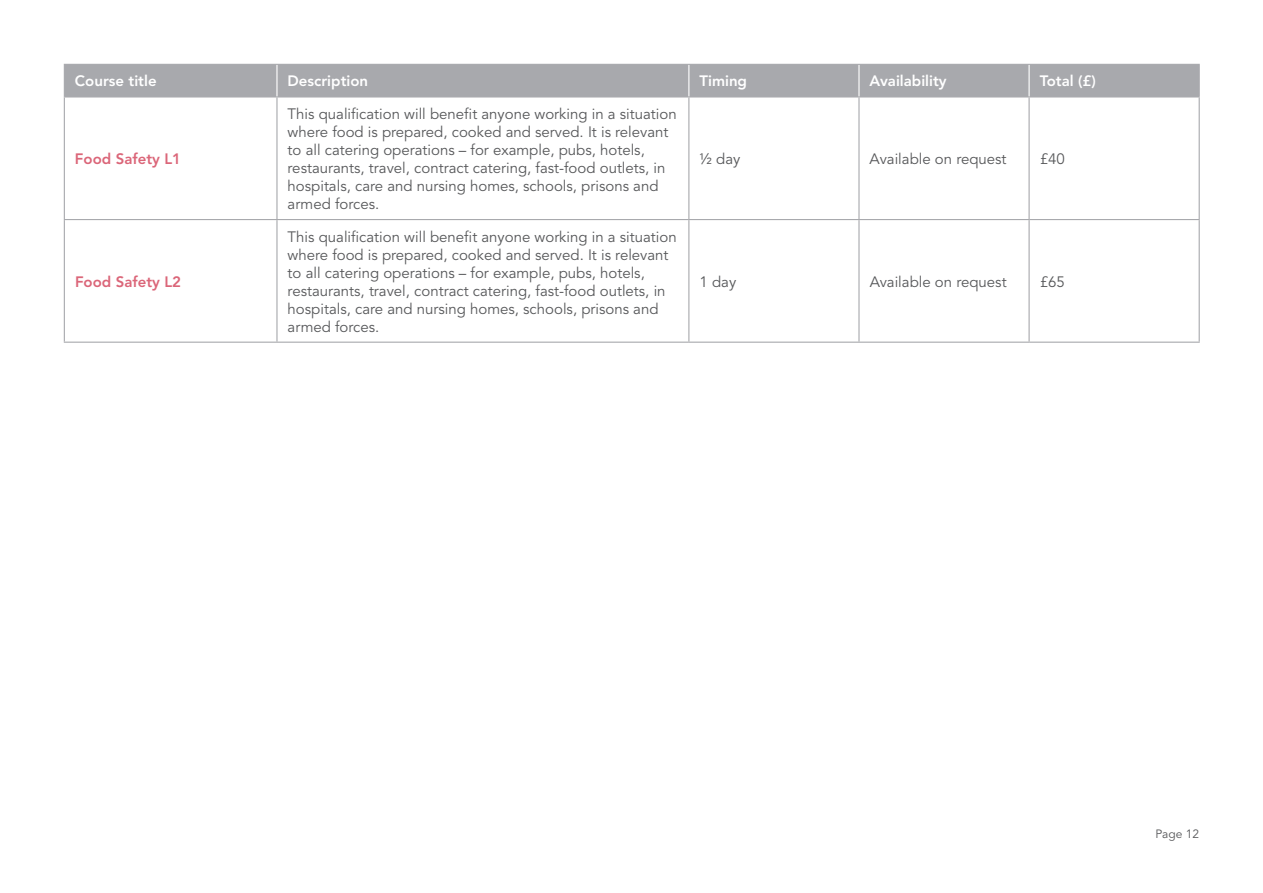
<style>
.page{position:relative;width:1263px;height:893px;background:#fff}
.page>*{position:absolute;margin:0;border:0;box-sizing:border-box;transform-origin:0 0}
.t1{font:15px/18px "Avenir LT Std";color:#57585a}
.t2{font:800 15px "Avenir LT Std";color:#fff}
.t3{font:800 15px "Avenir LT Std";color:#db6679}
.t4{font:12px "Avenir LT Std";color:#57585a}
</style>
<div class="page">
<div style="left:65px;top:65px;width:1133px;height:31px;background:#a8a9ad"></div>
<hr style="left:64px;top:64px;width:213px;height:1px;background:#a8a9ad">
<hr style="left:64px;top:65px;width:1px;height:31px;background:#a8a9ad">
<hr style="left:277px;top:64px;width:412px;height:1px;background:#a8a9ad">
<hr style="left:689px;top:64px;width:170px;height:1px;background:#a8a9ad">
<hr style="left:859px;top:64px;width:170px;height:1px;background:#a8a9ad">
<hr style="left:1029px;top:64px;width:171px;height:1px;background:#a8a9ad">
<hr style="left:1198px;top:65px;width:2px;height:31px;background:#a8a9ad">
<hr style="left:64px;top:96px;width:213px;height:2px;background:#a8a9ad">
<hr style="left:64px;top:98px;width:1px;height:121px;background:#a8a9ad">
<hr style="left:277px;top:96px;width:412px;height:2px;background:#a8a9ad">
<hr style="left:276px;top:98px;width:2px;height:121px;background:#a8a9ad">
<hr style="left:689px;top:96px;width:170px;height:2px;background:#a8a9ad">
<hr style="left:688px;top:98px;width:1px;height:121px;background:#a8a9ad">
<hr style="left:859px;top:96px;width:170px;height:2px;background:#a8a9ad">
<hr style="left:858px;top:98px;width:1px;height:121px;background:#a8a9ad">
<hr style="left:1029px;top:96px;width:171px;height:2px;background:#a8a9ad">
<hr style="left:1028px;top:98px;width:2px;height:121px;background:#a8a9ad">
<hr style="left:1198px;top:98px;width:2px;height:121px;background:#a8a9ad">
<hr style="left:64px;top:220px;width:1px;height:122px;background:#a8a9ad">
<hr style="left:276px;top:220px;width:2px;height:122px;background:#a8a9ad">
<hr style="left:689px;top:219px;width:170px;height:1px;background:#a8a9ad">
<hr style="left:688px;top:220px;width:1px;height:122px;background:#a8a9ad">
<hr style="left:859px;top:219px;width:170px;height:1px;background:#a8a9ad">
<hr style="left:858px;top:220px;width:1px;height:122px;background:#a8a9ad">
<hr style="left:1029px;top:219px;width:171px;height:1px;background:#a8a9ad">
<hr style="left:1028px;top:220px;width:2px;height:122px;background:#a8a9ad">
<hr style="left:1198px;top:220px;width:2px;height:122px;background:#a8a9ad">
<hr style="left:859px;top:342px;width:170px;height:1px;background:#a8a9ad">
<hr style="left:1029px;top:342px;width:171px;height:1px;background:#a8a9ad">
<hr style="left:276px;top:65px;width:2px;height:31px;background:#fff">
<hr style="left:688px;top:65px;width:1px;height:31px;background:#fff">
<hr style="left:858px;top:65px;width:1px;height:31px;background:#fff">
<hr style="left:1028px;top:65px;width:2px;height:31px;background:#fff">
<hr style="left:64px;top:219px;width:213px;height:1px;background:#a8a9ad">
<hr style="left:277px;top:219px;width:412px;height:1px;background:#a8a9ad">
<hr style="left:64px;top:342px;width:213px;height:1px;background:#a8a9ad">
<hr style="left:277px;top:342px;width:412px;height:1px;background:#a8a9ad">
<hr style="left:689px;top:342px;width:170px;height:1px;background:#a8a9ad">
<p class="t2" style="left:75px;top:72px;width:83px">Course title</p>
<p class="t2" style="left:288px;top:72px;width:82px">Description</p>
<p class="t2" style="left:699px;top:72px;width:49px">Timing</p>
<p class="t2" style="left:870px;top:72px;width:79px">Availability</p>
<p class="t2" style="left:1040px;top:72px;width:58px">Total (£)</p>
<p class="t3" style="left:75px;top:150px;width:108px">Food Safety L1</p>
<p class="t3" style="left:75px;top:272px;width:108px">Food Safety L2</p>
<p class="t1" style="left:288px;top:105px;width:391px">This qualification will benefit anyone working in a situation where food is prepared, cooked and served. It is relevant to all catering operations – for example, pubs, hotels, restaurants, travel, contract catering, fast-food outlets, in hospitals, care and nursing homes, schools, prisons and armed forces.</p>
<p class="t1" style="left:288px;top:228px;width:391px">This qualification will benefit anyone working in a situation where food is prepared, cooked and served. It is relevant to all catering operations – for example, pubs, hotels, restaurants, travel, contract catering, fast-food outlets, in hospitals, care and nursing homes, schools, prisons and armed forces.</p>
<p class="t1" style="left:699px;top:150px;width:42px">½ day</p>
<p class="t1" style="left:870px;top:150px;width:138px">Available on request</p>
<p class="t1" style="left:1040px;top:150px;width:27px">£40</p>
<p class="t1" style="left:699px;top:273px;width:38px">1 day</p>
<p class="t1" style="left:870px;top:273px;width:138px">Available on request</p>
<p class="t1" style="left:1040px;top:273px;width:27px">£65</p>
<p class="t4" style="left:1155px;top:827px;width:45px">Page 12</p>
</div>
